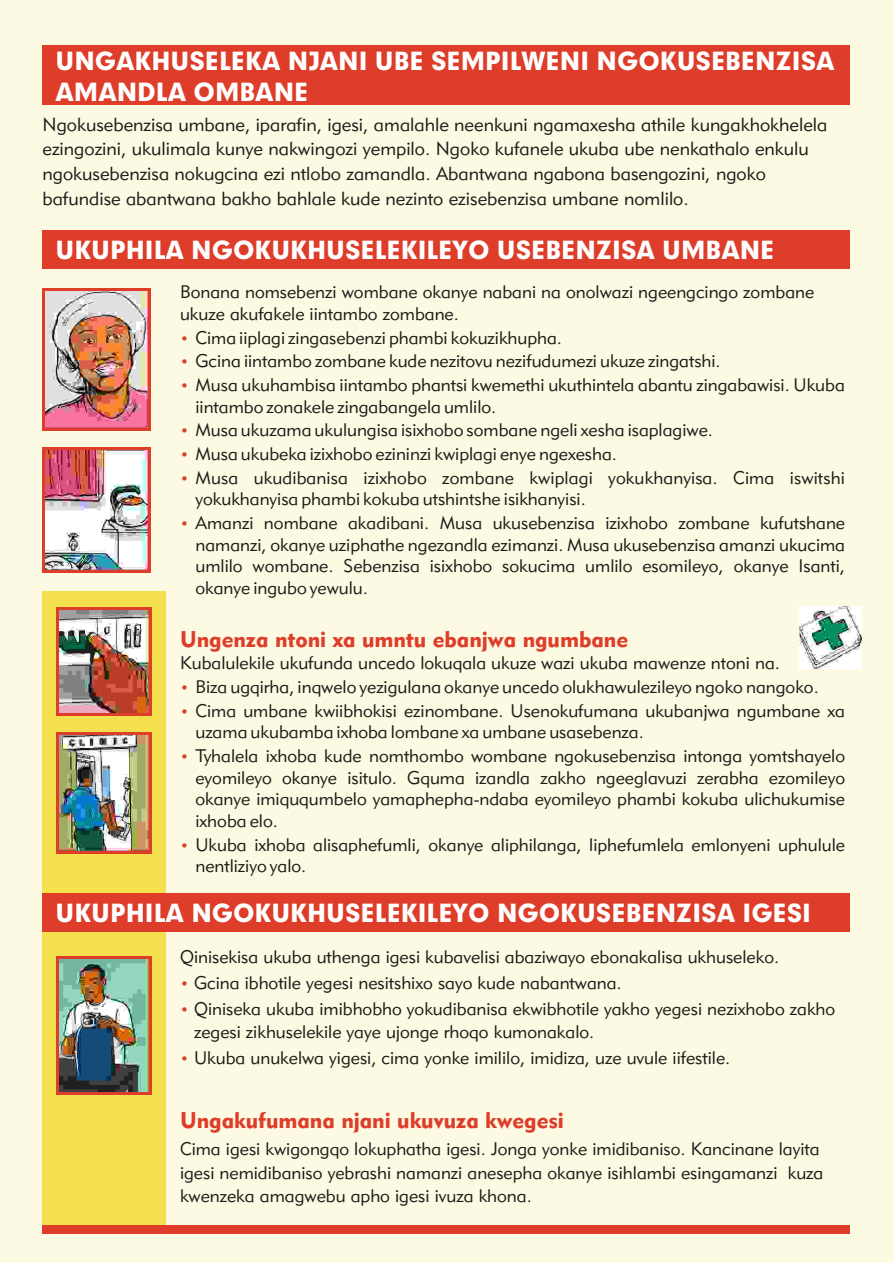
<style>
.page{position:relative;width:894px;height:1263px;background:#fcfae3}
.page>*{position:absolute;margin:0;border:0;box-sizing:border-box;transform-origin:0 0}
.t1{font:700 24px/31.2px "Geometr 706 Md BT";color:#fff}
.t2{font:22.5px "Geometr 415 Blk BT";color:#de3d29}
.t3{font:18.75px/24.8px "Geometr 415 Lt BT";color:#1f1a17}
.t4{font:18px/23.7px "Geometr 415 Lt BT";color:#1f1a17}
.t5{font:15px/23.7px "Geometr 415 Lt BT";color:#de3d29;text-align:justify}
</style>
<div class="page">
<div style="left:43px;top:45px;width:807px;height:60px;background:#de3d29"></div>
<div style="left:43px;top:230px;width:807px;height:39px;background:#de3d29"></div>
<div style="left:43px;top:592px;width:123px;height:642px;background:#f5e04d"></div>
<div style="left:43px;top:1225px;width:807px;height:9px;background:#de3d29"></div>
<div style="left:43px;top:894px;width:807px;height:38px;background:#de3d29"></div>
<img style="left:799px;top:606px;width:62px;height:62px">
<div style="left:56px;top:607px;width:96px;height:108px;background:linear-gradient(to right,#de3d29,#de3d29)"></div>
<img style="left:60px;top:610px;width:89px;height:102px">
<div style="left:56px;top:956px;width:96px;height:139px;background:linear-gradient(to right,#de3d29,#de3d29)"></div>
<img style="left:60px;top:960px;width:89px;height:131px">
<svg style="left:56px;top:732px;width:96px;height:121px"></svg>
<img style="left:60px;top:735px;width:89px;height:115px">
<svg style="left:43px;top:289px;width:108px;height:142px"></svg>
<img style="left:46px;top:292px;width:102px;height:136px">
<svg style="left:43px;top:447px;width:108px;height:126px"></svg>
<img style="left:46px;top:450px;width:102px;height:119px">
<h1 class="t1" style="left:56px;top:48px;width:781px">UNGAKHUSELEKA NJANI UBE SEMPILWENI NGOKUSEBENZISA<br>AMANDLA OMBANE</h1>
<p class="t3" style="left:43px;top:113px;width:786px">Ngokusebenzisa umbane, iparafin, igesi, amalahle neenkuni ngamaxesha athile kungakhokhelela ezingozini, ukulimala kunye nakwingozi yempilo. Ngoko kufanele ukuba ube nenkathalo enkulu ngokusebenzisa nokugcina ezi ntlobo zamandla. Abantwana ngabona basengozini, ngoko bafundise abantwana bakho bahlale kude nezinto ezisebenzisa umbane nomlilo.</p>
<h1 class="t1" style="left:56px;top:237px;width:720px">UKUPHILA NGOKUKHUSELEKILEYO USEBENZISA UMBANE</h1>
<p class="t4" style="left:180px;top:283px;width:636px;line-height:21.6px">Bonana nomsebenzi wombane okanye nabani na onolwazi ngeengcingo zombane ukuze akufakele iintambo zombane.</p>
<p class="t4" style="left:195px;top:327px;width:651px">Cima iiplagi zingasebenzi phambi kokuzikhupha.<br>Gcina iintambo zombane kude nezitovu nezifudumezi ukuze zingatshi.<br>Musa ukuhambisa iintambo phantsi kwemethi ukuthintela abantu zingabawisi. Ukuba</p>
<p class="t4" style="left:195px;top:396px;width:651px">iintambo zonakele zingabangela umlilo.<br>Musa ukuzama ukulungisa isixhobo sombane ngeli xesha isaplagiwe.<br>Musa ukubeka izixhobo ezininzi kwiplagi enye ngexesha.<br>Musa ukudibanisa izixhobo zombane kwiplagi yokukhanyisa. Cima iswitshi</p>
<p class="t4" style="left:195px;top:489px;width:651px">yokukhanyisa phambi kokuba utshintshe isikhanyisi.<br>Amanzi nombane akadibani. Musa ukusebenzisa izixhobo zombane kufutshane</p>
<p class="t4" style="left:195px;top:535px;width:651px;line-height:21.6px;text-align:justify">namanzi, okanye uziphathe ngezandla ezimanzi. Musa ukusebenzisa amanzi ukucima umlilo wombane. Sebenzisa isixhobo sokucima umlilo esomileyo, okanye Isanti, okanye ingubo yewulu.</p>
<p class="t5" style="left:180px;top:328px;width:10px">• • •</p>
<p class="t5" style="left:180px;top:421px;width:10px">• • •</p>
<p class="t5" style="left:180px;top:513px;width:10px">•</p>
<p class="t2" style="left:180px;top:630px;width:450px">Ungenza ntoni xa umntu ebanjwa ngumbane</p>
<p class="t4" style="left:195px;top:653px;width:651px;text-indent:-15px">Kubalulekile ukufunda uncedo lokuqala ukuze wazi ukuba mawenze ntoni na.<br>Biza ugqirha, inqwelo yezigulana okanye uncedo olukhawulezileyo ngoko nangoko.<br>Cima umbane kwiibhokisi ezinombane. Usenokufumana ukubanjwa ngumbane xa</p>
<p class="t4" style="left:195px;top:722px;width:651px">uzama ukubamba ixhoba lombane xa umbane usasebenza.<br>Tyhalela ixhoba kude nomthombo wombane ngokusebenzisa intonga yomtshayelo</p>
<p class="t4" style="left:195px;top:768px;width:651px;line-height:21.6px;text-align:justify">eyomileyo okanye isitulo. Gquma izandla zakho ngeeglavuzi zerabha ezomileyo okanye imiququmbelo yamaphepha-ndaba eyomileyo phambi kokuba ulichukumise ixhoba elo.</p>
<p class="t4" style="left:195px;top:835px;width:651px;line-height:21.6px">Ukuba ixhoba alisaphefumli, okanye aliphilanga, liphefumlela emlonyeni uphulule nentliziyo yalo.</p>
<p class="t5" style="left:180px;top:677px;width:10px">• •</p>
<p class="t5" style="left:180px;top:746px;width:10px">•</p>
<p class="t5" style="left:180px;top:835px;width:10px">•</p>
<h1 class="t1" style="left:56px;top:900px;width:757px">UKUPHILA NGOKUKHUSELEKILEYO NGOKUSEBENZISA IGESI</h1>
<p class="t4" style="left:194px;top:945px;width:643px;line-height:26px;text-indent:-14px">Qinisekisa ukuba uthenga igesi kubavelisi abaziwayo ebonakalisa ukhuseleko.<br>Gcina ibhotile yegesi nesitshixo sayo kude nabantwana.<br>Qiniseka ukuba imibhobho yokudibanisa ekwibhotile yakho yegesi nezixhobo zakho</p>
<p class="t4" style="left:194px;top:1021px;width:538px;line-height:26px">zegesi zikhuselekile yaye ujonge rhoqo kumonakalo.<br>Ukuba unukelwa yigesi, cima yonke imililo, imidiza, uze uvule iifestile.</p>
<p class="t5" style="left:180px;top:972px;width:10px;line-height:26px">• •</p>
<p class="t5" style="left:180px;top:1049px;width:10px">•</p>
<p class="t2" style="left:180px;top:1111px;width:385px">Ungakufumana njani ukuvuza kwegesi</p>
<p class="t4" style="left:180px;top:1138px;width:645px">Cima igesi kwigongqo lokuphatha igesi. Jonga yonke imidibaniso. Kancinane layita igesi nemidibaniso yebrashi namanzi anesepha okanye isihlambi esingamanzi kuza kwenzeka amagwebu apho igesi ivuza khona.</p>
</div>
